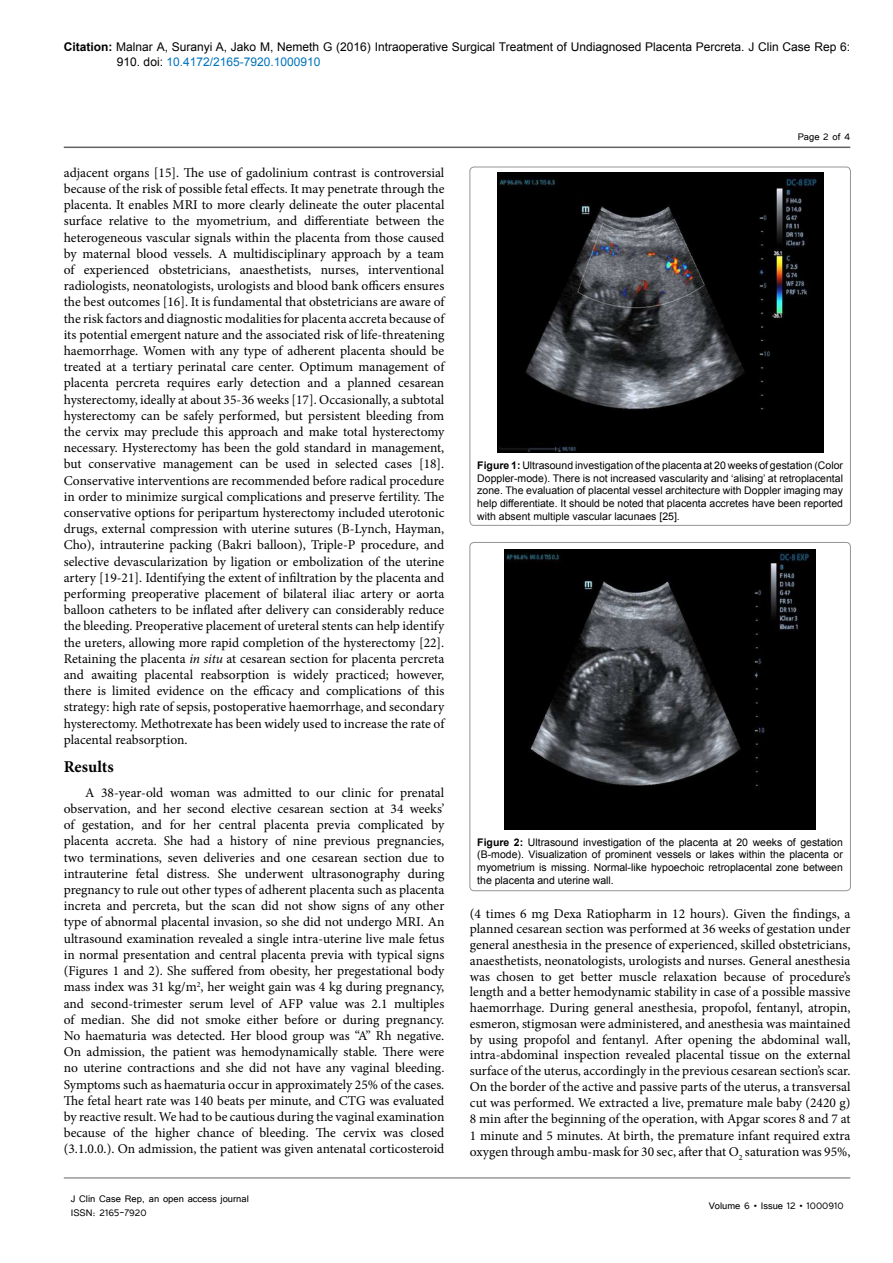
<style>
.page{position:relative;width:893px;height:1263px;background:#fff}
.page>*{position:absolute;margin:0;border:0;box-sizing:border-box;transform-origin:0 0}
.t1{font:700 16.5px "Minion Pro";color:#000}
.t2{font:13.5px/16.2px "Minion Pro";color:#000;text-align:justify}
.t3{font:12px/14.4px "Arial";color:#000}
.t4{font:12px/14.4px "Tunga";color:#000}
.t5{font:10.5px/12.6px "Arial";color:#000;text-align:justify}
.s1{font-weight:700}
.s2{color:#0072bc}
.s3{font-style:italic}
</style>
<div class="page">
<hr style="left:64px;top:147px;width:786px;height:1px;background:#636466">
<hr style="left:64px;top:1178px;width:786px;height:1px;background:#636466">
<div style="left:470px;top:167px;width:380px;height:358px;border:1px solid #939598;border-radius:4px"></div>
<img style="left:497px;top:173px;width:326px;height:280px">
<div style="left:470px;top:542px;width:380px;height:349px;border:1px solid #939598;border-radius:4px"></div>
<img style="left:505px;top:549px;width:311px;height:281px">
<p class="t3" style="left:117px;top:40px;width:735px;text-indent:-53px"><span class="s1">Citation:</span> Malnar A, Suranyi A, Jako M, Nemeth G (2016) Intraoperative Surgical Treatment of Undiagnosed Placenta Percreta. J Clin Case Rep 6:<br>910. doi: <span class="s2">10.4172/2165-7920.1000910</span></p>
<p class="t2" style="left:64px;top:164px;width:382px">adjacent organs [15]. The use of gadolinium contrast is controversial because of the risk of possible fetal effects. It may penetrate through the placenta. It enables MRI to more clearly delineate the outer placental surface relative to the myometrium, and differentiate between the heterogeneous vascular signals within the placenta from those caused by maternal blood vessels. A multidisciplinary approach by a team of experienced obstetricians, anaesthetists, nurses, interventional radiologists, neonatologists, urologists and blood bank officers ensures the best outcomes [16]. It is fundamental that obstetricians are aware of the risk factors and diagnostic modalities for placenta accreta because of its potential emergent nature and the associated risk of life-threatening haemorrhage. Women with any type of adherent placenta should be treated at a tertiary perinatal care center. Optimum management of placenta percreta requires early detection and a planned cesarean hysterectomy, ideally at about 35-36 weeks [17]. Occasionally, a subtotal hysterectomy can be safely performed, but persistent bleeding from the cervix may preclude this approach and make total hysterectomy necessary. Hysterectomy has been the gold standard in management, but conservative management can be used in selected cases [18].<br>Conservative interventions are recommended before radical procedure in order to minimize surgical complications and preserve fertility. The conservative options for peripartum hysterectomy included uterotonic drugs, external compression with uterine sutures (B-Lynch, Hayman, Cho), intrauterine packing (Bakri balloon), Triple-P procedure, and selective devascularization by ligation or embolization of the uterine artery [19-21]. Identifying the extent of infiltration by the placenta and performing preoperative placement of bilateral iliac artery or aorta balloon catheters to be inflated after delivery can considerably reduce the bleeding. Preoperative placement of ureteral stents can help identify the ureters, allowing more rapid completion of the hysterectomy [22].<br>Retaining the placenta <span class="s3">in situ</span> at cesarean section for placenta percreta and awaiting placental reabsorption is widely practiced; however, there is limited evidence on the efficacy and complications of this strategy: high rate of sepsis, postoperative haemorrhage, and secondary hysterectomy. Methotrexate has been widely used to increase the rate of placental reabsorption.</p>
<p class="t1" style="left:64px;top:755px;width:51px">Results</p>
<p class="t2" style="left:64px;top:784px;width:382px;text-indent:21px">A 38-year-old woman was admitted to our clinic for prenatal observation, and her second elective cesarean section at 34 weeks’ of gestation, and for her central placenta previa complicated by placenta accreta. She had a history of nine previous pregnancies, two terminations, seven deliveries and one cesarean section due to intrauterine fetal distress. She underwent ultrasonography during pregnancy to rule out other types of adherent placenta such as placenta increta and percreta, but the scan did not show signs of any other type of abnormal placental invasion, so she did not undergo MRI. An ultrasound examination revealed a single intra-uterine live male fetus in normal presentation and central placenta previa with typical signs (Figures 1 and 2). She suffered from obesity, her pregestational body mass index was 31 kg/m<sup>2</sup>, her weight gain was 4 kg during pregnancy, and second-trimester serum level of AFP value was 2.1 multiples of median. She did not smoke either before or during pregnancy.<br>No haematuria was detected. Her blood group was “A” Rh negative.<br>On admission, the patient was hemodynamically stable. There were no uterine contractions and she did not have any vaginal bleeding.<br>Symptoms such as haematuria occur in approximately 25% of the cases.<br>The fetal heart rate was 140 beats per minute, and CTG was evaluated by reactive result. We had to be cautious during the vaginal examination because of the higher chance of bleeding. The cervix was closed (3.1.0.0.). On admission, the patient was given antenatal corticosteroid</p>
<p class="t4" style="left:71px;top:1190px;width:180px">J Clin Case Rep, an open access journal<br>ISSN: 2165-7920</p>
<p class="t4" style="left:798px;top:128px;width:54px">Page 2 of 4</p>
<p class="t5" style="left:477px;top:459px;width:367px"><span class="s1">Figure 1:</span> Ultrasound investigation of the placenta at 20 weeks of gestation (Color Doppler-mode). There is not increased vascularity and ‘alising’ at retroplacental zone. The evaluation of placental vessel architecture with Doppler imaging may help differentiate. It should be noted that placenta accretes have been reported with absent multiple vascular lacunaes [25].</p>
<p class="t5" style="left:477px;top:836px;width:367px"><span class="s1">Figure 2:</span> Ultrasound investigation of the placenta at 20 weeks of gestation (B-mode). Visualization of prominent vessels or lakes within the placenta or myometrium is missing. Normal-like hypoechoic retroplacental zone between the placenta and uterine wall.</p>
<p class="t2" style="left:470px;top:905px;width:382px">(4 times 6 mg Dexa Ratiopharm in 12 hours). Given the findings, a planned cesarean section was performed at 36 weeks of gestation under general anesthesia in the presence of experienced, skilled obstetricians, anaesthetists, neonatologists, urologists and nurses. General anesthesia was chosen to get better muscle relaxation because of procedure’s length and a better hemodynamic stability in case of a possible massive haemorrhage. During general anesthesia, propofol, fentanyl, atropin, esmeron, stigmosan were administered, and anesthesia was maintained by using propofol and fentanyl. After opening the abdominal wall, intra-abdominal inspection revealed placental tissue on the external surface of the uterus, accordingly in the previous cesarean section’s scar.<br>On the border of the active and passive parts of the uterus, a transversal cut was performed. We extracted a live, premature male baby (2420 g)<br>8 min after the beginning of the operation, with Apgar scores 8 and 7 at 1 minute and 5 minutes. At birth, the premature infant required extra oxygen through ambu-mask for 30 sec, after that O<sub>2</sub> saturation was 95%,</p>
<p class="t4" style="left:709px;top:1197px;width:137px">Volume 6 • Issue 12 • 1000910</p>
</div>
